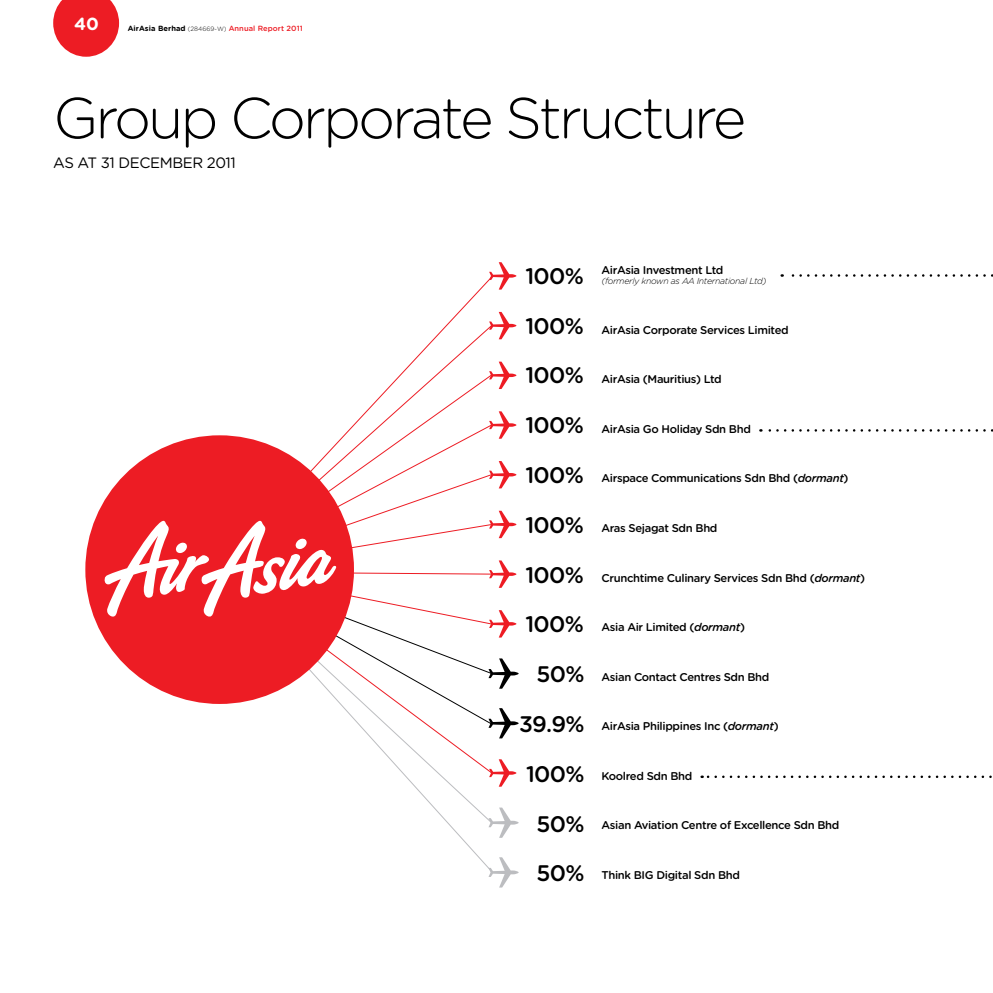
<style>
.page{position:relative;width:993px;height:993px;background:#fff}
.page>*{position:absolute;margin:0;border:0;box-sizing:border-box;transform-origin:0 0}
.t1{font:300 57.5px "Gotham Rounded";letter-spacing:-.05em;color:#000}
.t2{font:500 22.5px "Gotham Rounded";letter-spacing:-.03em;color:#000}
.t3{font:700 17.5px "Gotham Rounded";color:#fff}
.t4{font:15px "Gotham Rounded";letter-spacing:-.03em;color:#000}
.t5{font:500 11.25px "Gotham Rounded";letter-spacing:-.03em;color:#000}
.t6{font:italic 300 8.75px "Gotham Rounded";letter-spacing:-.03em;color:#000}
.t7{font:500 7.5px "Gotham Rounded";letter-spacing:.01em;color:#ed1c24}
.s1{font-weight:700;color:#000}
.s2{font-weight:300;font-size:6.25px;color:#000}
.s3{font-style:italic}
</style>
<div class="page">
<svg style="left:53px;top:0;width:66px;height:57px"></svg>
<svg style="left:354px;top:373px;width:135px;height:51px"></svg>
<svg style="left:231px;top:424px;width:258px;height:37px"></svg>
<svg style="left:218px;top:688px;width:271px;height:180px"></svg>
<div style="left:85px;top:435px;width:269px;height:268px;background:#ed1c24;border-radius:50%"></div>
<svg style="left:489px;top:262px;width:27px;height:27px"></svg>
<svg style="left:489px;top:312px;width:27px;height:27px"></svg>
<svg style="left:489px;top:361px;width:27px;height:28px"></svg>
<svg style="left:489px;top:411px;width:27px;height:27px"></svg>
<svg style="left:489px;top:759px;width:27px;height:27px"></svg>
<svg style="left:104px;top:461px;width:414px;height:227px"></svg>
<svg style="left:488px;top:807px;width:30px;height:30px"></svg>
<svg style="left:488px;top:708px;width:30px;height:30px"></svg>
<svg style="left:488px;top:857px;width:30px;height:30px"></svg>
<svg style="left:781px;top:274px;width:212px;height:3px"></svg>
<svg style="left:760px;top:429px;width:233px;height:2px"></svg>
<svg style="left:701px;top:775px;width:291px;height:2px"></svg>
<p class="t3" style="left:74px;top:11px;width:27px">40</p>
<p class="t7" style="left:128px;top:23px;width:176px"><span class="s1">AirAsia Berhad</span> <span class="s2">(284669-W)</span> Annual Report 2011</p>
<p class="t1" style="left:53px;top:79px;width:694px">Group Corporate Structure</p>
<p class="t4" style="left:53px;top:153px;width:88px">AS AT 31 DECEMBER</p>
<p class="t4" style="left:207px;top:153px;width:31px">2011</p>
<p class="t2" style="left:525px;top:259px;width:60px">100%</p>
<p class="t2" style="left:525px;top:309px;width:60px">100%</p>
<p class="t2" style="left:525px;top:359px;width:60px">100%</p>
<p class="t2" style="left:525px;top:409px;width:60px">100%</p>
<p class="t2" style="left:525px;top:459px;width:60px">100%</p>
<p class="t2" style="left:525px;top:508px;width:60px">100%</p>
<p class="t2" style="left:525px;top:558px;width:60px">100%</p>
<p class="t2" style="left:525px;top:608px;width:60px">100%</p>
<p class="t2" style="left:536px;top:658px;width:50px">50%</p>
<p class="t2" style="left:519px;top:707px;width:67px">39.9%</p>
<p class="t2" style="left:526px;top:757px;width:60px">100%</p>
<p class="t2" style="left:536px;top:807px;width:50px">50%</p>
<p class="t2" style="left:536px;top:857px;width:50px">50%</p>
<p class="t5" style="left:601px;top:262px;width:123px">AirAsia Investment Ltd</p>
<p class="t6" style="left:601px;top:275px;width:166px">(formerly known as AA International Ltd)</p>
<p class="t5" style="left:601px;top:322px;width:189px">AirAsia Corporate Services Limited</p>
<p class="t5" style="left:601px;top:371px;width:122px">AirAsia (Mauritius) Ltd</p>
<p class="t5" style="left:601px;top:421px;width:151px">AirAsia Go Holiday Sdn Bhd</p>
<p class="t5" style="left:601px;top:470px;width:248px">Airspace Communications Sdn Bhd (<span class="s3">dormant</span>)</p>
<p class="t5" style="left:601px;top:520px;width:117px">Aras Sejagat Sdn Bhd</p>
<p class="t5" style="left:601px;top:569px;width:265px">Crunchtime Culinary Services Sdn Bhd (<span class="s3">dormant</span>)</p>
<p class="t5" style="left:601px;top:619px;width:145px">Asia Air Limited (<span class="s3">dormant</span>)</p>
<p class="t5" style="left:601px;top:668px;width:169px">Asian Contact Centres Sdn Bhd</p>
<p class="t5" style="left:601px;top:718px;width:178px">AirAsia Philippines Inc (<span class="s3">dormant</span>)</p>
<p class="t5" style="left:601px;top:767px;width:92px">Koolred Sdn Bhd</p>
<p class="t5" style="left:601px;top:817px;width:239px">Asian Aviation Centre of Excellence Sdn Bhd</p>
<p class="t5" style="left:601px;top:866px;width:140px">Think BIG Digital Sdn Bhd</p>
</div>
